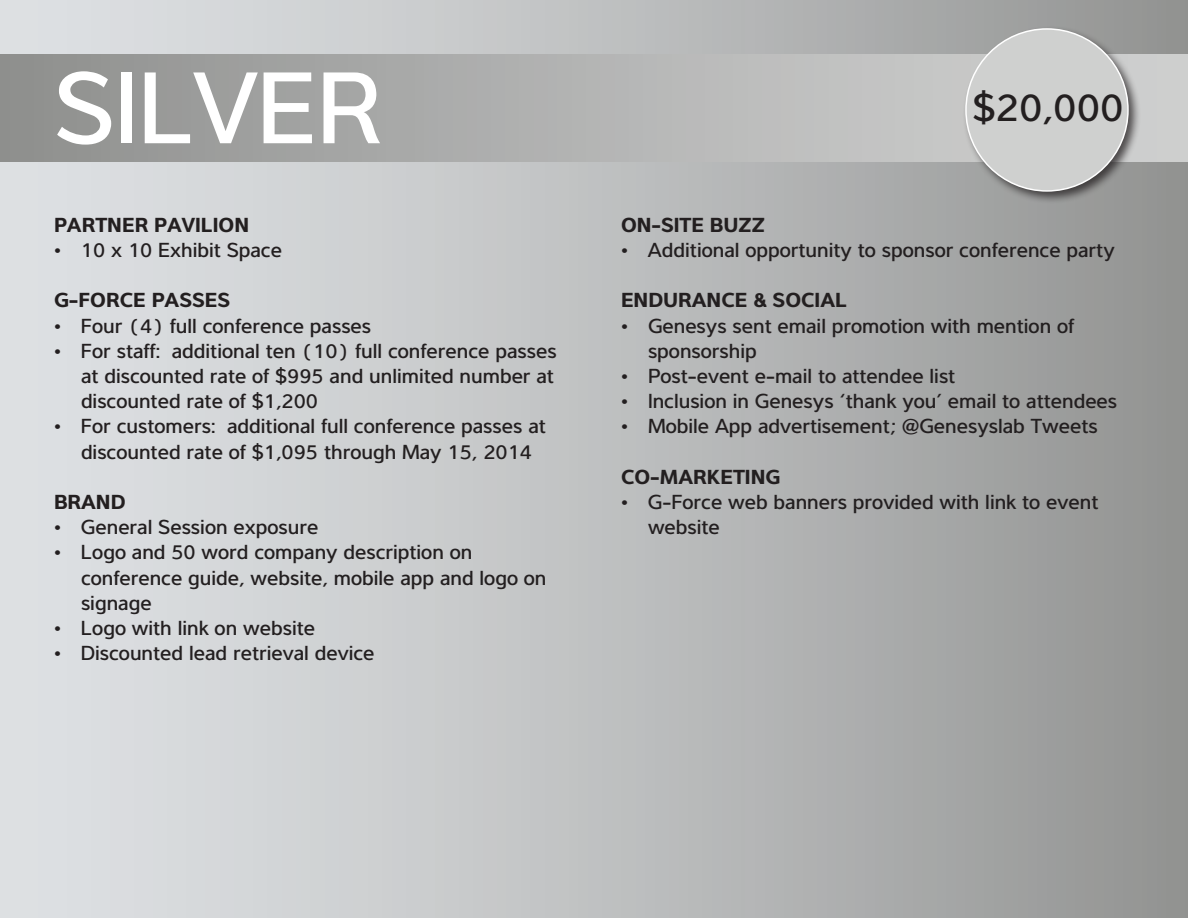
<style>
.page{position:relative;width:1188px;height:918px;background:#fff}
.page>*{position:absolute;margin:0;border:0;box-sizing:border-box;transform-origin:0 0}
.t1{font:500 105px "Interval";color:#fff}
.t2{font:500 40.5px "Interval";color:#231f20}
.t3{font:500 21px/25.2px "Interval";color:#231f20}
.t4{font:700 21px "Interval";color:#231f20}
</style>
<div class="page">
<div style="left:0;top:0;width:1188px;height:918px;background:linear-gradient(to right,#e4e7ea,#969695)"></div>
<svg style="left:0;top:54px;width:1188px;height:108px;background:#adaead"></svg>
<div style="left:962px;top:25px;width:180px;height:180px;background:#231f20;opacity:.75"></div>
<div style="left:966px;top:29px;width:162px;height:162px;background:#cfd0cf;border-radius:50%"></div>
<p class="t1" style="left:54px;top:49px;width:330px">SILVER</p>
<p class="t4" style="left:54px;top:212px;width:197px">PARTNER PAVILION</p>
<p class="t3" style="left:54px;top:237px;width:229px">• 10 x 10 Exhibit Space</p>
<p class="t4" style="left:54px;top:287px;width:178px">G-FORCE PASSES</p>
<p class="t3" style="left:54px;top:313px;width:319px">• Four (4) full conference passes</p>
<p class="t3" style="left:81px;top:338px;width:477px;text-indent:-27px">• For staff: additional ten (10) full conference passes at discounted rate of $995 and unlimited number at discounted rate of $1,200</p>
<p class="t3" style="left:81px;top:414px;width:466px;text-indent:-27px">• For customers: additional full conference passes at discounted rate of $1,095 through May 15, 2014</p>
<p class="t4" style="left:54px;top:489px;width:73px">BRAND</p>
<p class="t3" style="left:54px;top:514px;width:266px">• General Session exposure</p>
<p class="t3" style="left:81px;top:540px;width:467px;text-indent:-27px">• Logo and 50 word company description on conference guide, website, mobile app and logo on signage</p>
<p class="t3" style="left:54px;top:615px;width:263px">• Logo with link on website</p>
<p class="t3" style="left:54px;top:640px;width:322px">• Discounted lead retrieval device</p>
<p class="t2" style="left:972px;top:85px;width:153px">$20,000</p>
<p class="t4" style="left:621px;top:212px;width:145px">ON-SITE BUZZ</p>
<p class="t3" style="left:621px;top:237px;width:495px">• Additional opportunity to sponsor conference party</p>
<p class="t4" style="left:621px;top:287px;width:228px">ENDURANCE &amp; SOCIAL</p>
<p class="t3" style="left:648px;top:313px;width:428px;text-indent:-27px">• Genesys sent email promotion with mention of sponsorship</p>
<p class="t3" style="left:621px;top:363px;width:336px">• Post-event e-mail to attendee list</p>
<p class="t3" style="left:621px;top:388px;width:498px">• Inclusion in Genesys ‘thank you’ email to attendees</p>
<p class="t3" style="left:621px;top:414px;width:478px">• Mobile App advertisement; @Genesyslab Tweets</p>
<p class="t4" style="left:621px;top:464px;width:161px">CO-MARKETING</p>
<p class="t3" style="left:648px;top:489px;width:452px;text-indent:-27px">• G-Force web banners provided with link to event website</p>
</div>
